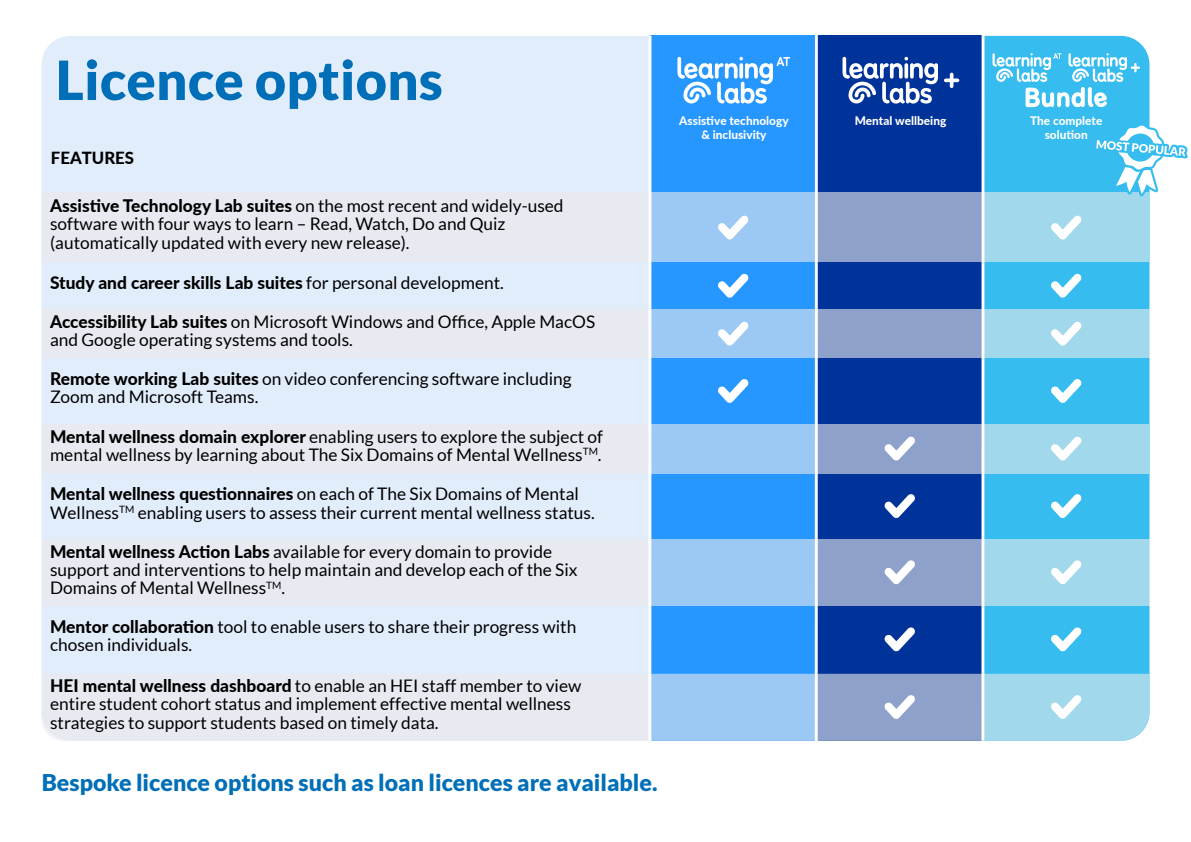
<style>
.page{position:relative;width:1191px;height:842px;background:#fff}
.page>*{position:absolute;margin:0;border:0;box-sizing:border-box;transform-origin:0 0}
.t1{font:900 54.1px "Lato";letter-spacing:.005em;color:#006fb7}
.t2{font:900 23.1px "Lato";color:#006fb7}
.t3{font:17.3px/18.4px "Lato";color:#000}
.t4{font:800 17.3px "Lato";color:#000}
.t5{font:800 16.7px "Lato";color:#000}
.t6{font:800 11.8px/13.3px "Lato";color:#fff;text-align:center}
.s1{font-weight:800}
.s2{font-weight:400}
</style>
<div class="page">
<div style="left:42px;top:36px;width:1107px;height:705px;background:#e2edfb;border-radius:29px"></div>
<div style="left:650px;top:36px;width:167px;height:705px;background:#2597ff"></div>
<div style="left:816px;top:36px;width:167px;height:705px;background:#039"></div>
<div style="left:984px;top:36px;width:165px;height:638px;background:#36bcee"></div>
<svg style="left:651px;top:192px;width:498px;height:70px;background:#98bfe2"></svg>
<svg style="left:651px;top:309px;width:498px;height:49px;background:#98bfe2"></svg>
<svg style="left:651px;top:424px;width:498px;height:49px;background:#99c1e3"></svg>
<svg style="left:651px;top:539px;width:498px;height:66px;background:#98c1e3"></svg>
<svg style="left:42px;top:674px;width:1107px;height:67px;fill:#e7ebf1"></svg>
<svg style="left:677px;top:57px;width:113px;height:47px"></svg>
<svg style="left:842px;top:57px;width:117px;height:47px"></svg>
<svg style="left:992px;top:53px;width:148px;height:55px;background:#6bcdf2"></svg>
<svg style="left:884px;top:436px;width:31px;height:24px"></svg>
<svg style="left:884px;top:494px;width:31px;height:24px"></svg>
<svg style="left:884px;top:560px;width:31px;height:24px"></svg>
<svg style="left:884px;top:627px;width:31px;height:24px"></svg>
<svg style="left:884px;top:695px;width:31px;height:24px"></svg>
<svg style="left:717px;top:215px;width:32px;height:24px"></svg>
<svg style="left:717px;top:321px;width:32px;height:25px"></svg>
<svg style="left:718px;top:379px;width:31px;height:24px"></svg>
<svg style="left:718px;top:273px;width:31px;height:25px"></svg>
<svg style="left:1050px;top:436px;width:31px;height:24px"></svg>
<svg style="left:1050px;top:494px;width:31px;height:24px"></svg>
<svg style="left:1050px;top:560px;width:31px;height:24px"></svg>
<svg style="left:1050px;top:627px;width:31px;height:24px"></svg>
<svg style="left:1050px;top:695px;width:31px;height:24px"></svg>
<svg style="left:1050px;top:215px;width:31px;height:24px"></svg>
<svg style="left:1050px;top:321px;width:31px;height:25px"></svg>
<svg style="left:1050px;top:379px;width:31px;height:24px"></svg>
<svg style="left:1050px;top:273px;width:31px;height:25px"></svg>
<hr style="left:648px;top:36px;width:3px;height:705px;background:#fff">
<hr style="left:815px;top:19px;width:3px;height:723px;background:#fff">
<hr style="left:981px;top:18px;width:3px;height:723px;background:#fff">
<svg style="left:1094px;top:123px;width:93px;height:73px"></svg>
<h1 class="t1" style="left:56px;top:48px;width:388px">Licence options</h1>
<p class="t5" style="left:51px;top:146px;width:85px">FEATURES</p>
<p class="t3" style="left:50px;top:196px;width:515px"><span class="s1">Assistive Technology Lab suites</span> on the most recent and widely-used software with four ways to learn – Read, Watch, Do and Quiz (automatically updated with every new release).</p>
<p class="t4" style="left:50px;top:270px;width:455px">Study and career skills Lab suites <span class="s2">for personal development.</span></p>
<p class="t3" style="left:50px;top:313px;width:546px"><span class="s1">Accessibility Lab suites</span> on Microsoft Windows and Office, Apple MacOS and Google operating systems and tools.</p>
<p class="t3" style="left:50px;top:369px;width:523px"><span class="s1">Remote working Lab suites</span> on video conferencing software including<br>Zoom and Microsoft Teams.</p>
<p class="t3" style="left:50px;top:427px;width:554px"><span class="s1">Mental wellness domain explorer</span> enabling users to explore the subject of mental wellness by learning about The Six Domains of Mental Wellness<sup>TM</sup>.</p>
<p class="t3" style="left:50px;top:485px;width:546px"><span class="s1">Mental wellness questionnaires</span> on each of The Six Domains of Mental<br>Wellness<sup>TM</sup> enabling users to assess their current mental wellness status.</p>
<p class="t3" style="left:50px;top:542px;width:529px"><span class="s1">Mental wellness Action Labs</span> available for every domain to provide support and interventions to help maintain and develop each of the Six<br>Domains of Mental Wellness<sup>TM</sup>.</p>
<p class="t3" style="left:50px;top:617px;width:528px"><span class="s1">Mentor collaboration</span> tool to enable users to share their progress with chosen individuals.</p>
<p class="t3" style="left:50px;top:676px;width:533px"><span class="s1">HEI mental wellness dashboard</span> to enable an HEI staff member to view entire student cohort status and implement effective mental wellness strategies to support students based on timely data.</p>
<h2 class="t2" style="left:42px;top:769px;width:617px">Bespoke licence options such as loan licences are available.</h2>
<p class="t6" style="left:679px;top:114px;width:111px">Assistive technology &amp; inclusivity</p>
<p class="t6" style="left:854px;top:114px;width:93px">Mental wellbeing</p>
<p class="t6" style="left:1030px;top:114px;width:74px">The complete solution</p>
</div>
